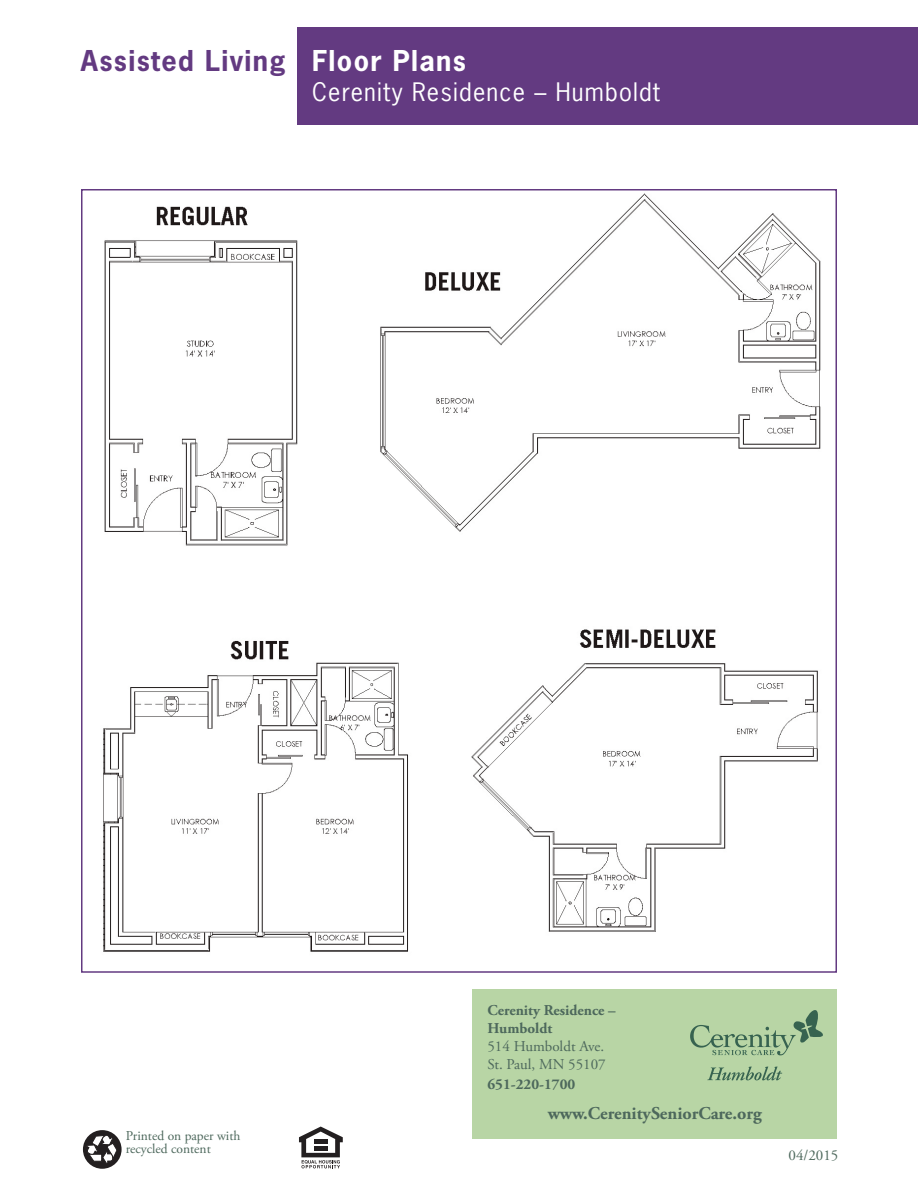
<style>
.page{position:relative;width:918px;height:1188px;background:#fff}
.page>*{position:absolute;margin:0;border:0;box-sizing:border-box;transform-origin:0 0}
.t1{font:700 27px "News Gothic Std";letter-spacing:.05em;color:#633a81}
.t2{font:24px "News Gothic Std";letter-spacing:.05em;color:#fff}
.t3{font:700 18px "Adobe Garamond Pro";color:#4d685c}
.t4{font:700 15px/18px "Adobe Garamond Pro";color:#4d685c}
.t5{font:15px/18px "Adobe Garamond Pro";color:#4d685c}
.t6{font:13.5px/13.5px "Adobe Garamond Pro";color:#4d685c}
.s1{color:#fff}
</style>
<div class="page">
<div style="left:297px;top:27px;width:621px;height:98px;background:#633a81"></div>
<div style="left:472px;top:989px;width:365px;height:150px;background:#b8d5a5"></div>
<svg style="left:690px;top:1010px;width:133px;height:45px"></svg>
<svg style="left:707px;top:1067px;width:75px;height:13px"></svg>
<img style="left:103px;top:193px;width:718px;height:759px">
<svg style="left:83px;top:1130px;width:39px;height:39px"></svg>
<svg style="left:83px;top:1134px;width:35px;height:34px"></svg>
<svg style="left:299px;top:1127px;width:44px;height:41px"></svg>
<div style="left:314px;top:1139px;width:13px;height:5px;background:#231f20"></div>
<div style="left:314px;top:1146px;width:13px;height:5px;background:#231f20"></div>
<h1 class="t1" style="left:81px;top:46px;width:387px">Assisted Living <span class="s1">Floor Plans</span></h1>
<h2 class="t2" style="left:312px;top:78px;width:350px">Cerenity Residence – Humboldt</h2>
<p class="t6" style="left:126px;top:1130px;width:116px">Printed on paper with recycled content</p>
<p class="t4" style="left:488px;top:1003px;width:130px">Cerenity Residence –<br>Humboldt</p>
<p class="t5" style="left:487px;top:1039px;width:120px">514 Humboldt Ave.<br>St. Paul, MN 55107</p>
<p class="t4" style="left:487px;top:1077px;width:89px">651-220-1700</p>
<p class="t3" style="left:548px;top:1106px;width:216px">www.CerenitySeniorCare.org</p>
<p class="t5" style="left:789px;top:1147px;width:51px">04/2015</p>
</div>
